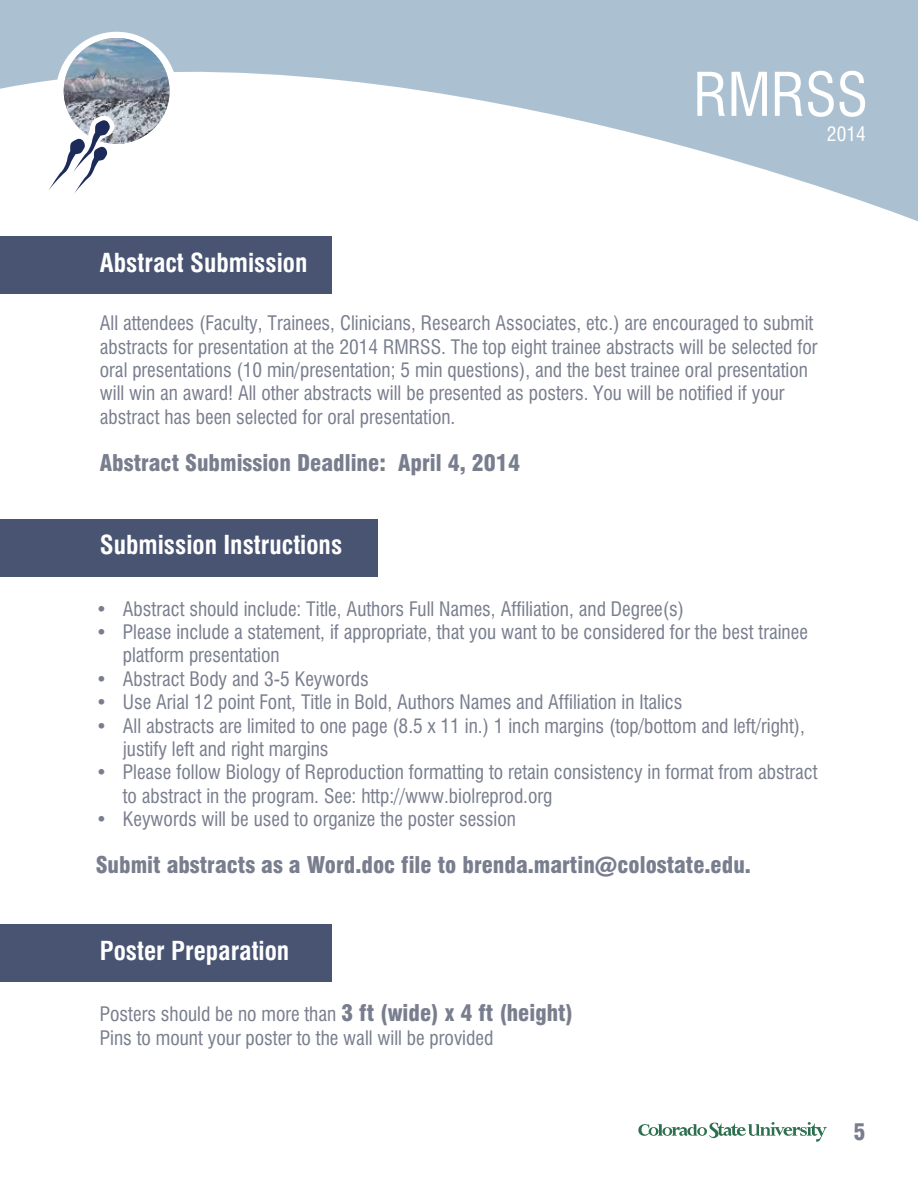
<style>
.page{position:relative;width:918px;height:1188px;background:#fff}
.page>*{position:absolute;margin:0;border:0;box-sizing:border-box;transform-origin:0 0}
.t1{font:condensed 58.65px "Swiss 721 BT";color:#fff}
.t2{font:700 condensed 25.5px "Swiss 721 BT";color:#fff}
.t3{font:900 condensed 22.5px "Swiss 721 BT";color:#797e8e}
.t4{font:condensed 19.5px/23.4px "Swiss 721 BT";color:#797e8e}
.t5{font:condensed 19.5px "Swiss 721 BT";color:#fff}
.s1{font-weight:900;font-size:22.5px}
</style>
<div class="page">
<svg style="left:0;top:0;width:918px;height:222px;fill:#abc1d2"></svg>
<div style="left:56px;top:32px;width:121px;height:121px;background:#fff;border-radius:50%"></div>
<img style="left:64px;top:38px;width:106px;height:106px;border-radius:53px">
<svg style="left:47px;top:112px;width:70px;height:84px"></svg>
<svg style="left:638px;top:1122px;width:189px;height:20px"></svg>
<div style="left:0;top:236px;width:331px;height:58px;background:#485471"></div>
<div style="left:0;top:519px;width:378px;height:58px;background:#485471"></div>
<div style="left:0;top:925px;width:331px;height:57px;background:#485471"></div>
<h2 class="t2" style="left:100px;top:247px;width:209px">Abstract Submission</h2>
<h1 class="t1" style="left:693px;top:59px;width:176px">RMRSS</h1>
<p class="t5" style="left:827px;top:122px;width:40px">2014</p>
<p class="t4" style="left:100px;top:311px;width:719px">All attendees (Faculty, Trainees, Clinicians, Research Associates, etc.) are encouraged to submit abstracts for presentation at the 2014 RMRSS. The top eight trainee abstracts will be selected for oral presentations (10 min/presentation; 5 min questions), and the best trainee oral presentation will win an award! All other abstracts will be presented as posters. You will be notified if your abstract has been selected for oral presentation.</p>
<p class="t3" style="left:100px;top:449px;width:422px">Abstract Submission Deadline: April 4, 2014</p>
<h2 class="t2" style="left:100px;top:530px;width:244px">Submission Instructions</h2>
<p class="t4" style="left:96px;top:597px;width:590px">• Abstract should include: Title, Authors Full Names, Affiliation, and Degree(s)</p>
<p class="t4" style="left:123px;top:620px;width:687px;text-indent:-27px">• Please include a statement, if appropriate, that you want to be considered for the best trainee platform presentation</p>
<p class="t4" style="left:96px;top:667px;width:274px">• Abstract Body and 3-5 Keywords</p>
<p class="t4" style="left:96px;top:690px;width:588px">• Use Arial 12 point Font, Title in Bold, Authors Names and Affiliation in Italics</p>
<p class="t4" style="left:123px;top:714px;width:684px;text-indent:-27px">• All abstracts are limited to one page (8.5 x 11 in.) 1 inch margins (top/bottom and left/right), justify left and right margins</p>
<p class="t4" style="left:123px;top:761px;width:696px;text-indent:-27px">• Please follow Biology of Reproduction formatting to retain consistency in format from abstract to abstract in the program. See: http://www.biolreprod.org</p>
<p class="t4" style="left:96px;top:807px;width:422px">• Keywords will be used to organize the poster session</p>
<p class="t3" style="left:96px;top:851px;width:657px">Submit abstracts as a Word.doc file to brenda.martin@colostate.edu.</p>
<h2 class="t2" style="left:100px;top:935px;width:191px">Poster Preparation</h2>
<p class="t4" style="left:100px;top:1002px;width:475px">Posters should be no more than <span class="s1">3 ft (wide) x 4 ft (height)<br></span>Pins to mount your poster to the wall will be provided</p>
<p class="t3" style="left:854px;top:1118px;width:14px">5</p>
</div>
